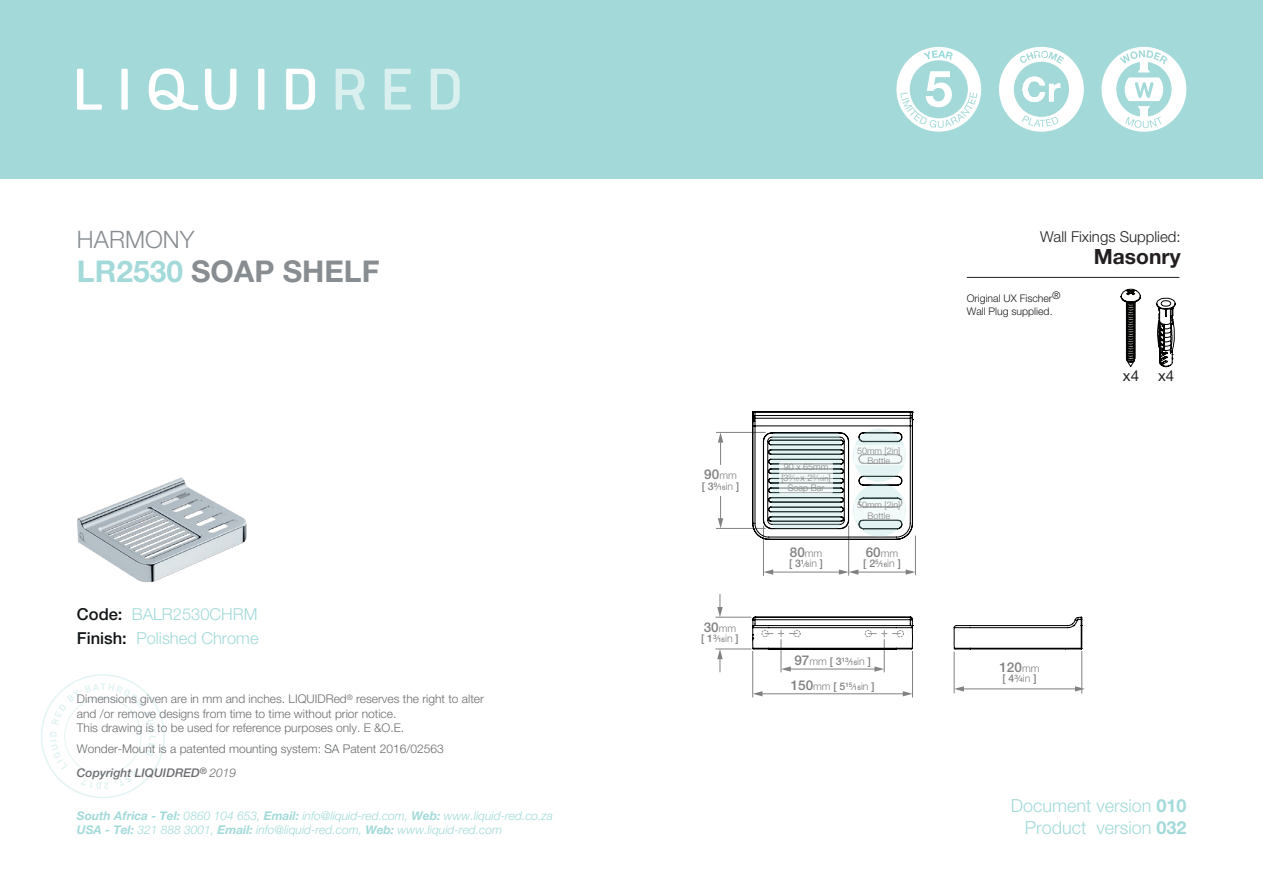
<style>
.page{position:relative;width:1263px;height:893px;background:#fff}
.page>*{position:absolute;margin:0;border:0;box-sizing:border-box;transform-origin:0 0}
.t1{font:700 30px "Helvetica Neue LT Std";color:#888d91}
.t2{font:300 24px "Helvetica Neue LT Std";color:#888d91}
.t3{font:700 21px "Helvetica Neue LT Std";color:#231f20}
.t4{font:300 18px/21.6px "Helvetica Neue LT Std";color:#a3dad9;text-align:right}
.t5{font:300 16.5px/24px "Helvetica Neue LT Std";color:#a3dad9}
.t6{font:300 15px "Helvetica Neue LT Std";color:#231f20}
.t7{font:15px "Helvetica Neue LT Std";color:#231f20}
.t8{font:500 13.5px "Helvetica Neue LT Std";color:#808180}
.t9{font:300 12px/14.4px "Helvetica Neue LT Std";color:#6c6d70}
.t10{font:italic 300 12px/14.4px "Helvetica Neue LT Std";color:#a3dad9}
.t11{font:300 12px "Helvetica Neue LT Std";color:#67696a}
.t12{font:italic 500 12px "Helvetica Neue LT Std";color:#6c6d70}
.t13{font:500 10.5px "Helvetica Neue LT Std";color:#808180}
.t14{font:300 10.5px/12.6px "Helvetica Neue LT Std";color:#1a1b1e}
.t15{font:300 10.5px "Helvetica Neue LT Std";color:#808180}
.t16{font:300 9px/10.5px "Helvetica Neue LT Std";color:#808180;text-align:center}
.s1{color:#a3dad9}
.s2{font-weight:500;color:#111416}
.s3{font-weight:300}
.s4{font-weight:700}
.s5{font-weight:300;font-size:10.5px}
.s6{font-size:9px}
.s7{font-size:6.3px}
.s8{font-size:5.4px}
.s9{font-size:7.5px}
.s10{font-weight:500;font-size:13.5px}
.s11{font-weight:500}
.s12{font-weight:500;font-size:9px}
.s13{font-weight:500;font-size:6.3px}
</style>
<div class="page">
<img style="left:77px;top:477px;width:170px;height:106px">
<svg style="left:41px;top:674px;width:124px;height:124px"></svg>
<hr style="left:967px;top:277px;width:212px;height:1px;background:#231f20">
<div style="left:0;top:0;width:1263px;height:179px;background:#a3dad9"></div>
<svg style="left:77px;top:69px;width:25px;height:41px"></svg>
<div style="left:121px;top:69px;width:7px;height:41px;background:#fff"></div>
<svg style="left:205px;top:69px;width:31px;height:41px"></svg>
<div style="left:258px;top:69px;width:6px;height:41px;background:#fff"></div>
<svg style="left:286px;top:69px;width:29px;height:41px"></svg>
<svg style="left:336px;top:69px;width:28px;height:41px"></svg>
<svg style="left:385px;top:69px;width:26px;height:41px"></svg>
<svg style="left:431px;top:69px;width:29px;height:41px"></svg>
<svg style="left:149px;top:68px;width:49px;height:42px"></svg>
<svg style="left:896px;top:47px;width:86px;height:85px"></svg>
<svg style="left:1101px;top:47px;width:85px;height:85px"></svg>
<svg style="left:999px;top:47px;width:85px;height:85px"></svg>
<svg style="left:1156px;top:298px;width:19px;height:69px"></svg>
<svg style="left:1121px;top:289px;width:20px;height:78px"></svg>
<hr style="left:716px;top:528px;width:49px;height:1px;background:#808180">
<hr style="left:716px;top:432px;width:49px;height:1px;background:#808180">
<hr style="left:763px;top:526px;width:1px;height:49px;background:#808180">
<hr style="left:848px;top:526px;width:1px;height:49px;background:#808180">
<hr style="left:1081px;top:651px;width:1px;height:42px;background:#808180">
<hr style="left:954px;top:652px;width:1px;height:41px;background:#808180">
<hr style="left:884px;top:639px;width:1px;height:33px;background:#808180">
<hr style="left:781px;top:639px;width:1px;height:33px;background:#808180">
<hr style="left:716px;top:617px;width:35px;height:1px;background:#808180">
<hr style="left:716px;top:649px;width:35px;height:1px;background:#808180">
<hr style="left:912px;top:651px;width:1px;height:46px;background:#808180">
<hr style="left:752px;top:651px;width:1px;height:46px;background:#808180">
<hr style="left:915px;top:536px;width:1px;height:39px;background:#808180">
<hr style="left:761px;top:693px;width:143px;height:1px;background:#808180">
<svg style="left:753px;top:691px;width:9px;height:5px"></svg>
<svg style="left:903px;top:691px;width:9px;height:5px"></svg>
<hr style="left:789px;top:669px;width:87px;height:1px;background:#808180">
<svg style="left:781px;top:666px;width:10px;height:6px"></svg>
<svg style="left:874px;top:666px;width:10px;height:6px"></svg>
<svg style="left:718px;top:496px;width:5px;height:32px"></svg>
<svg style="left:718px;top:433px;width:5px;height:32px"></svg>
<svg style="left:717px;top:594px;width:6px;height:23px"></svg>
<svg style="left:717px;top:649px;width:6px;height:23px"></svg>
<hr style="left:962px;top:688px;width:115px;height:1px;background:#808180">
<svg style="left:954px;top:686px;width:10px;height:5px"></svg>
<svg style="left:1075px;top:686px;width:10px;height:5px"></svg>
<hr style="left:771px;top:572px;width:70px;height:1px;background:#808180">
<svg style="left:764px;top:569px;width:9px;height:6px"></svg>
<hr style="left:857px;top:572px;width:50px;height:1px;background:#808180">
<svg style="left:839px;top:569px;width:19px;height:6px"></svg>
<svg style="left:906px;top:569px;width:9px;height:6px"></svg>
<svg style="left:752px;top:616px;width:161px;height:34px"></svg>
<svg style="left:752px;top:411px;width:161px;height:129px"></svg>
<svg style="left:953px;top:616px;width:129px;height:34px"></svg>
<svg style="left:771px;top:433px;width:69px;height:96px;background:#a8b8b8"></svg>
<svg style="left:779px;top:461px;width:54px;height:33px;fill:#f3fafa"></svg>
<svg style="left:853px;top:429px;width:53px;height:53px"></svg>
<svg style="left:854px;top:445px;width:51px;height:20px"></svg>
<svg style="left:853px;top:483px;width:53px;height:54px"></svg>
<svg style="left:854px;top:500px;width:51px;height:20px"></svg>
<h2 class="t2" style="left:77px;top:225px;width:119px">HARMONY</h2>
<p class="t6" style="left:1040px;top:228px;width:142px">Wall Fixings Supplied:</p>
<h3 class="t3" style="left:1094px;top:244px;width:88px">Masonry</h3>
<h1 class="t1" style="left:77px;top:252px;width:304px"><span class="s1">LR2530</span> SOAP SHELF</h1>
<h3 class="t5" style="left:77px;top:602px;width:183px"><span class="s2">Code:</span> BALR2530CHRM<br><span class="s2">Finish:</span> Polished Chrome</h3>
<p class="t9" style="left:77px;top:692px;width:408px">Dimensions given are in mm and inches. LIQUIDRed<sup>®</sup> reserves the right to alter and /or remove designs from time to time without prior notice.<br>This drawing is to be used for reference purposes only. E &amp;O.E.</p>
<p class="t11" style="left:77px;top:742px;width:368px">Wonder-Mount is a patented mounting system: SA Patent 2016/02563</p>
<p class="t12" style="left:77px;top:766px;width:161px">Copyright LIQUIDRED<sup>®</sup> <span class="s3">2019</span></p>
<p class="t10" style="left:77px;top:808px;width:477px"><span class="s4">South Africa - Tel:</span> 0860 104 653, <span class="s4">Email:</span> info@liquid-red.com, <span class="s4">Web:</span> www.liquid-red.co.za<br><span class="s4">USA - Tel:</span> 321 888 3001, <span class="s4">Email:</span> info@liquid-red.com, <span class="s4">Web:</span> www.liquid-red.com</p>
<p class="t8" style="left:704px;top:466px;width:34px">90<span class="s5">mm</span></p>
<p class="t13" style="left:702px;top:480px;width:39px">[ 3<sup>9</sup><span class="s6">⁄</span><span class="s7">16</span><span class="s3">in</span> ]</p>
<p class="t8" style="left:704px;top:619px;width:34px">30<span class="s5">mm</span></p>
<p class="t13" style="left:701px;top:632px;width:39px">[ 1<sup>3</sup><span class="s6">⁄</span><span class="s7">16</span><span class="s3">in</span> ]</p>
<p class="t16" style="left:781px;top:461px;width:51px">90 x 65mm [3<sup>9</sup>⁄<span class="s8">16</span> x 2<sup>9</sup>⁄<span class="s8">16</span><span class="s9">in</span>]<br>Soap Bar</p>
<p class="t8" style="left:790px;top:544px;width:34px">80<span class="s5">mm</span></p>
<p class="t13" style="left:789px;top:557px;width:35px">[ 3<sup>1</sup><span class="s6">⁄</span><span class="s7">8</span><span class="s3">in</span> ]</p>
<p class="t16" style="left:857px;top:445px;width:45px">50mm [2in]<br>Bottle</p>
<p class="t16" style="left:857px;top:500px;width:45px">50mm [2in]<br>Bottle</p>
<p class="t8" style="left:866px;top:544px;width:34px">60<span class="s5">mm</span></p>
<p class="t13" style="left:863px;top:557px;width:39px">[ 2<sup>5</sup><span class="s6">⁄</span><span class="s7">16</span><span class="s3">in</span> ]</p>
<p class="t15" style="left:794px;top:655px;width:78px"><span class="s10">97</span>mm <span class="s11">[ 3</span><sup>13</sup><span class="s12">⁄</span><span class="s13">16</span>in <span class="s11">]</span></p>
<p class="t15" style="left:791px;top:680px;width:85px"><span class="s10">150</span>mm <span class="s11">[ 5</span><sup>15</sup><span class="s12">⁄</span><span class="s13">16</span>in <span class="s11">]</span></p>
<p class="t14" style="left:967px;top:292px;width:95px">Original UX Fischer®<br>Wall Plug supplied.</p>
<p class="t7" style="left:1123px;top:366px;width:18px">x4</p>
<p class="t7" style="left:1158px;top:366px;width:18px">x4</p>
<p class="t8" style="left:999px;top:659px;width:42px">120<span class="s5">mm</span></p>
<p class="t13" style="left:1002px;top:672px;width:35px">[ 4<sup>3</sup><span class="s6">⁄</span><span class="s7">4</span><span class="s3">in</span> ]</p>
<h3 class="t4" style="left:1011px;top:795px;width:177px">Document version <span class="s4">010<br></span>Product version <span class="s4">032</span></h3>
</div>
